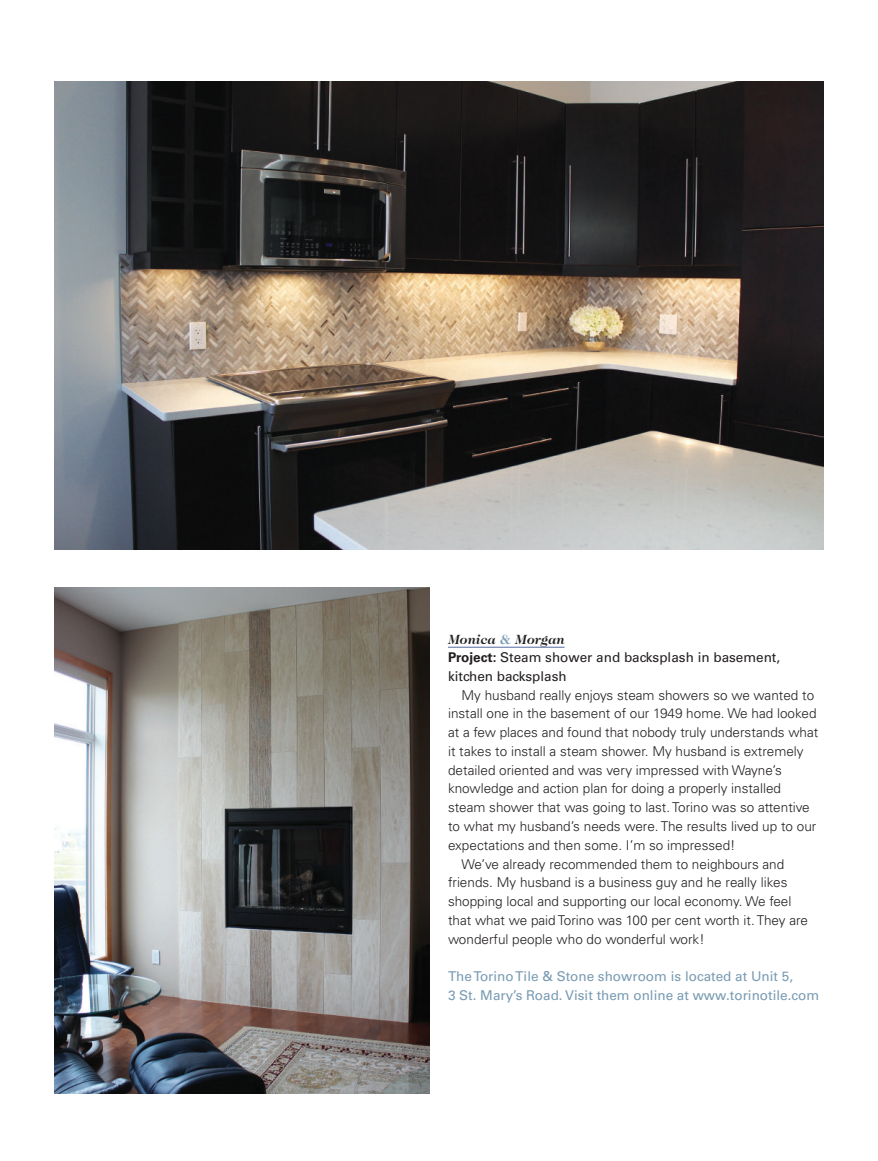
<style>
.page{position:relative;width:878px;height:1161px;background:#fff}
.page>*{position:absolute;margin:0;border:0;box-sizing:border-box;transform-origin:0 0}
.t1{font:300 13.5px "Univers LT Std";color:#231f20}
.t2{font:13.5px/18.8px "Univers LT Std";color:#799bb3}
.t3{font:13.5px/18.8px "Univers LT Std";color:#231f20}
.t4{font:italic 700 13.5px "Caslon 224 Std";letter-spacing:.005em;color:#231f20}
.s1{color:#799bb3}
.s2{font-weight:700}
</style>
<div class="page">
<hr style="left:448px;top:647px;width:116px;height:1px;background:#687bae">
<img style="left:54px;top:587px;width:376px;height:507px">
<img style="left:54px;top:81px;width:770px;height:469px">
<p class="t4" style="left:448px;top:631px;width:118px">Monica <span class="s1">&amp;</span> Morgan</p>
<p class="t3" style="left:448px;top:648px;width:334px"><span class="s2">Project:</span> Steam shower and backsplash in basement, kitchen backsplash</p>
<p class="t1" style="left:461px;top:687px;width:354px">My husband really enjoys steam showers so we wanted to</p>
<p class="t1" style="left:448px;top:706px;width:370px">install one in the basement of our 1949 home. We had looked</p>
<p class="t1" style="left:448px;top:724px;width:372px">at a few places and found that nobody truly understands what</p>
<p class="t1" style="left:448px;top:743px;width:357px">it takes to install a steam shower. My husband is extremely</p>
<p class="t1" style="left:448px;top:762px;width:335px">detailed oriented and was very impressed with Wayne’s</p>
<p class="t1" style="left:448px;top:781px;width:334px">knowledge and action plan for doing a properly installed</p>
<p class="t1" style="left:448px;top:799px;width:363px">steam shower that was going to last. Torino was so attentive</p>
<p class="t1" style="left:448px;top:818px;width:370px">to what my husband’s needs were. The results lived up to our</p>
<p class="t1" style="left:448px;top:837px;width:289px">expectations and then some. I’m so impressed!</p>
<p class="t1" style="left:461px;top:856px;width:324px">We’ve already recommended them to neighbours and</p>
<p class="t1" style="left:448px;top:874px;width:341px">friends. My husband is a business guy and he really likes</p>
<p class="t1" style="left:448px;top:893px;width:345px">shopping local and supporting our local economy. We feel</p>
<p class="t1" style="left:448px;top:912px;width:361px">that what we paid Torino was 100 per cent worth it. They are</p>
<p class="t1" style="left:448px;top:931px;width:258px">wonderful people who do wonderful work!</p>
<p class="t2" style="left:448px;top:967px;width:373px">The Torino Tile &amp; Stone showroom is located at Unit 5,<br>3 St. Mary’s Road. Visit them online at www.torinotile.com</p>
</div>
